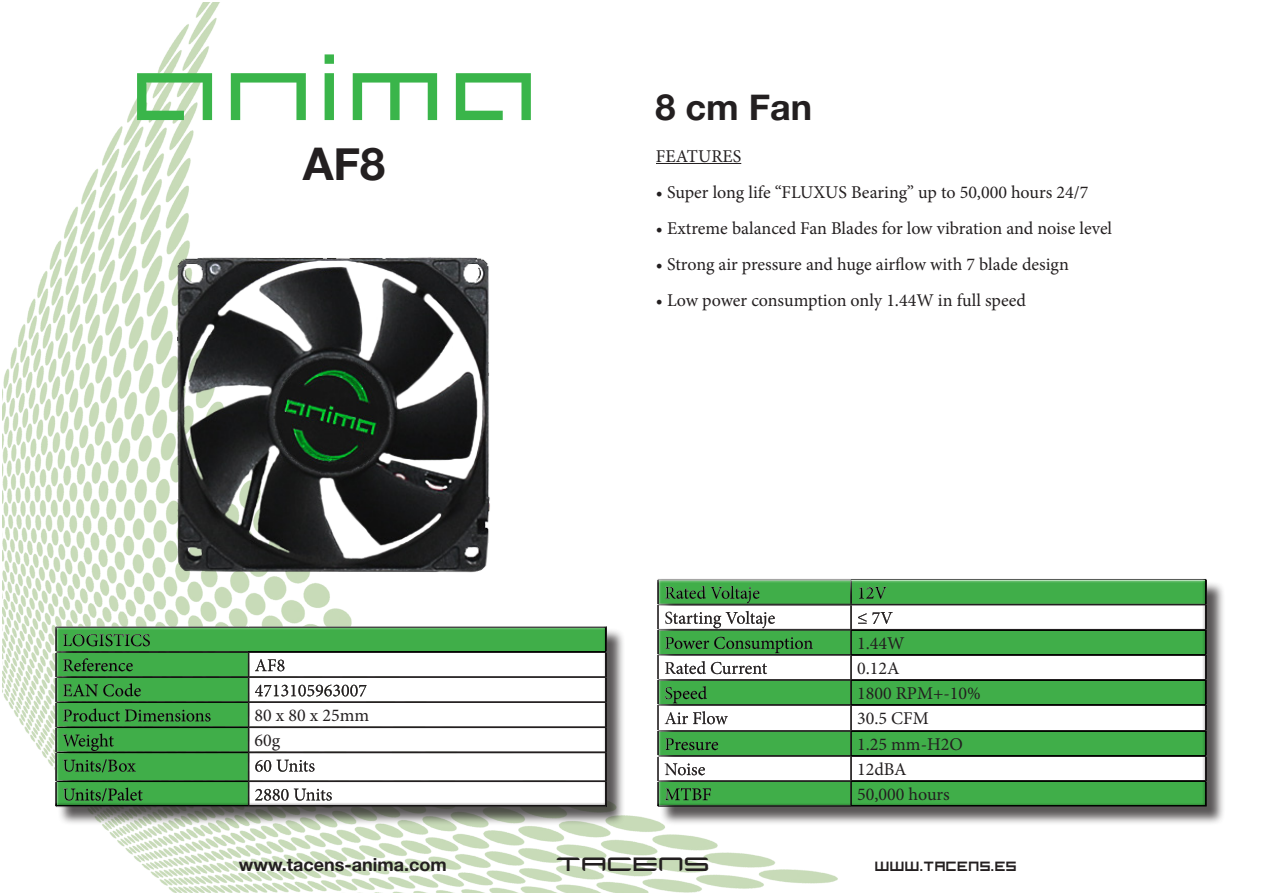
<style>
.page{position:relative;width:1263px;height:893px;background:#fff}
.page>*{position:absolute;margin:0;border:0;box-sizing:border-box;transform-origin:0 0}
.t1{font:75px "royalsimplicity";color:#3ab54a}
.t2{font:700 45px "Helvetica Neue";color:#231f20}
.t3{font:700 36px "Helvetica Neue";color:#231f20}
.t4{font:27px "Xenotron";color:#231f20}
.t5{font:18px/25.2px "Minion Pro";color:#231f20}
.t6{font:700 18px "Helvetica Neue";color:#231f20}
.t7{font:15px "Hooge 0853";color:#231f20}
</style>
<div class="page">
<img style="left:2px;top:2px;width:836px;height:891px">
<hr style="left:656px;top:163px;width:85px;height:1px;background:#231f20">
<div style="left:58px;top:628px;width:568px;height:198px;background:#231f20;opacity:.75"></div>
<div style="left:53px;top:625px;width:559px;height:187px;background:#231f20;opacity:.75"></div>
<div style="left:660px;top:581px;width:565px;height:245px;background:#231f20;opacity:.75"></div>
<div style="left:654px;top:577px;width:557px;height:235px;background:#231f20;opacity:.75"></div>
<img style="left:136px;top:225px;width:420px;height:390px">
<h1 class="t1" style="left:137px;top:24px;width:414px">anima</h1>
<h2 class="t2" style="left:303px;top:128px;width:84px">AF8</h2>
<h3 class="t3" style="left:656px;top:79px;width:158px">8 cm Fan</h3>
<p class="t5" style="left:656px;top:143px;width:87px">FEATURES</p>
<p class="t5" style="left:656px;top:179px;width:434px">• Super long life “FLUXUS Bearing” up to 50,000 hours 24/7</p>
<p class="t5" style="left:656px;top:215px;width:458px">• Extreme balanced Fan Blades for low vibration and noise level</p>
<p class="t5" style="left:656px;top:251px;width:414px">• Strong air pressure and huge airflow with 7 blade design</p>
<p class="t5" style="left:656px;top:287px;width:372px">• Low power consumption only 1.44W in full speed</p>
<p class="t5" style="left:255px;top:703px;width:116px">80 x 80 x 25mm<br>60g</p>
<p class="t6" style="left:239px;top:851px;width:209px">www.tacens-anima.com</p>
<h3 class="t4" style="left:557px;top:855px;width:155px">TACENS</h3>
<p class="t5" style="left:857px;top:630px;width:125px">1.44W<br>0.12A<br>1800 RPM+-10%<br>30.5 CFM<br>1.25 mm-H2O<br>12dBA<br>50,000 hours</p>
<p class="t7" style="left:875px;top:856px;width:144px">www.tacens.es</p>
</div>
